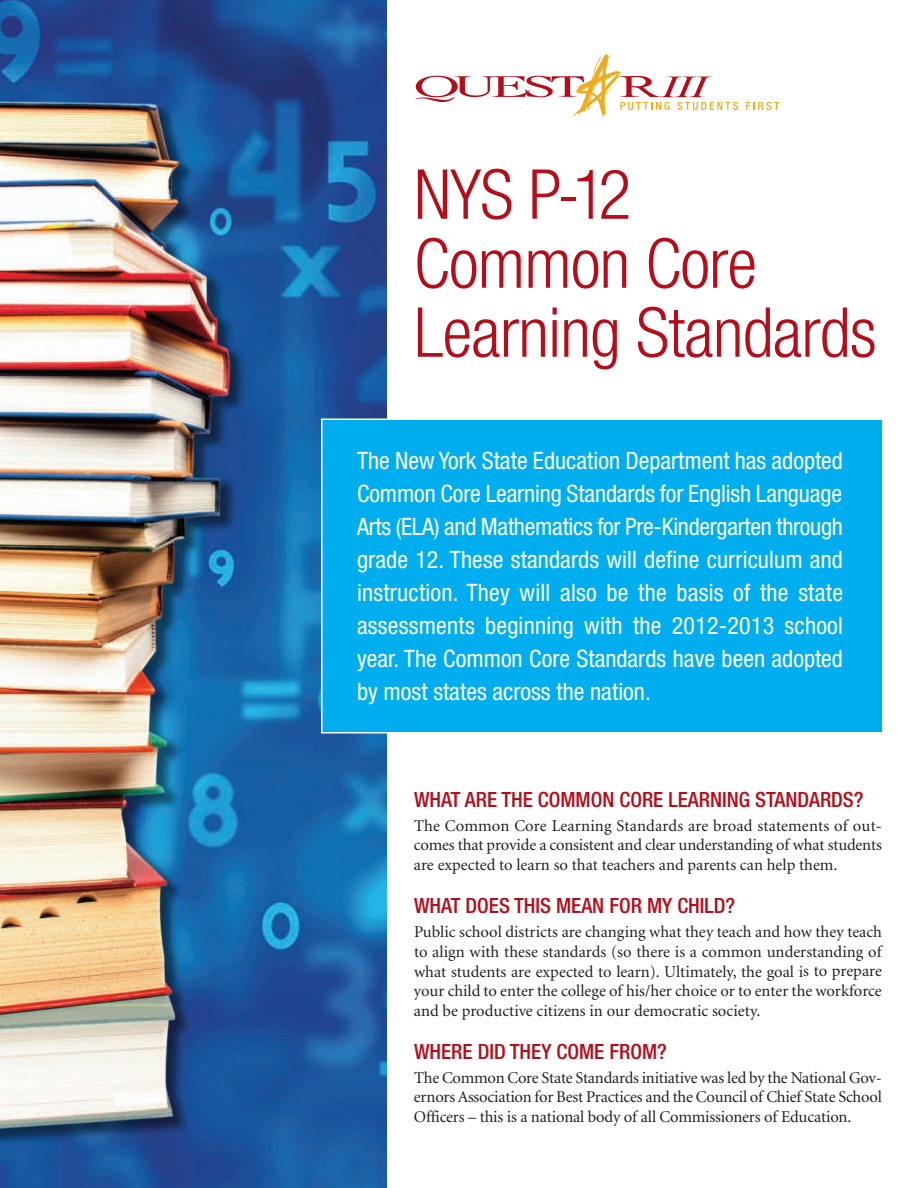
<style>
.page{position:relative;width:918px;height:1188px;background:#fff}
.page>*{position:absolute;margin:0;border:0;box-sizing:border-box;transform-origin:0 0}
.t1{font:300 condensed 69px/69px "Helvetica Neue";letter-spacing:-.01em;color:#b50e1a}
.t2{font:condensed 24px/33px "Helvetica Neue";color:#fff;text-align:justify}
.t3{font:500 condensed 21px "Helvetica Neue";color:#b50e1a}
.t4{font:16.5px/19.5px "Minion";letter-spacing:-.005em;color:#231f20;text-align:justify}
</style>
<div class="page">
<img style="left:0;top:0;width:387px;height:1188px">
<svg style="left:415px;top:54px;width:323px;height:62px"></svg>
<svg style="left:746px;top:102px;width:33px;height:8px"></svg>
<div style="left:322px;top:420px;width:560px;height:312px;background:#00aeef"></div>
<h1 class="t1" style="left:414px;top:166px;width:464px">NYS P-12<br>Common Core<br>Learning Standards</h1>
<p class="t2" style="left:357px;top:446px;width:488px">The New York State Education Department has adopted Common Core Learning Standards for English Language Arts (ELA) and Mathematics for Pre-Kindergarten through grade 12. These standards will define curriculum and instruction. They will also be the basis of the state assessments beginning with the 2012-2013 school year. The Common Core Standards have been adopted by most states across the nation.</p>
<p class="t3" style="left:414px;top:792px;width:451px">WHAT ARE THE COMMON CORE LEARNING STANDARDS?</p>
<p class="t4" style="left:414px;top:817px;width:470px">The Common Core Learning Standards are broad statements of out&shy;comes that provide a consistent and clear understanding of what students are expected to learn so that teachers and parents can help them.</p>
<p class="t3" style="left:414px;top:899px;width:323px">WHAT DOES THIS MEAN FOR MY CHILD?</p>
<p class="t4" style="left:414px;top:924px;width:470px">Public school districts are changing what they teach and how they teach to align with these standards (so there is a common understanding of what students are expected to learn). Ultimately, the goal is to prepare your child to enter the college of his/her choice or to enter the workforce and be productive citizens in our democratic society.</p>
<p class="t3" style="left:414px;top:1044px;width:254px">WHERE DID THEY COME FROM?</p>
<p class="t4" style="left:414px;top:1069px;width:470px">The Common Core State Standards initiative was led by the National Gov&shy;ernors Association for Best Practices and the Council of Chief State School Officers – this is a national body of all Commissioners of Education.</p>
</div>
